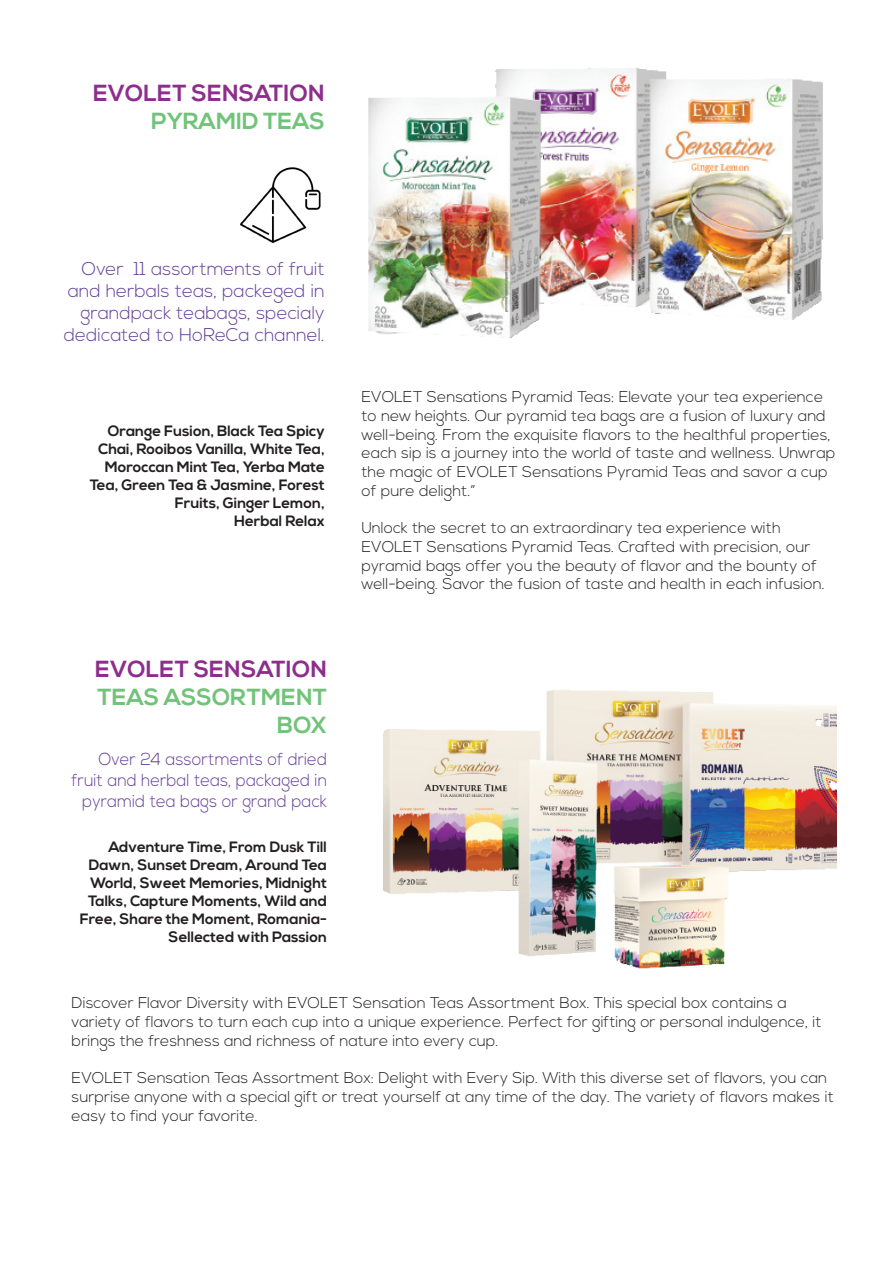
<style>
.page{position:relative;width:893px;height:1263px;background:#fff}
.page>*{position:absolute;margin:0;border:0;box-sizing:border-box;transform-origin:0 0}
.t1{font:700 23.25px/27.9px "Nexa";color:#71c379;text-align:right}
.t2{font:700 23.25px/27.9px "Nexa";color:#8d2e8c;text-align:right}
.t3{font:300 18.45px/22.2px "Nexa";color:#643e99;text-align:right}
.t4{font:300 17.4px/20.9px "Nexa";color:#643e99;text-align:right;scale:.94 1}
.t5{font:300 15.6px/18.8px "Nexa";color:#231f20}
.t6{font:700 15px/18px "Nexa";color:#231f20;text-align:right}
.s1{color:#71c379}
.s2{color:#8d2e8c}
</style>
<div class="page">
<img style="left:240px;top:167px;width:81px;height:77px">
<img style="left:368px;top:68px;width:455px;height:270px">
<img style="left:383px;top:690px;width:453px;height:279px">
<p class="t2" style="left:93px;top:80px;width:233px">EVOLET SENSATION<br><span class="s1">PYRAMID TEAS</span></p>
<p class="t3" style="left:64px;top:258px;width:263px">Over 11 assortments of fruit and herbals teas, packeged in grandpack teabags, specialy dedicated to HoReCa channel.</p>
<p class="t6" style="left:90px;top:422px;width:237px">Orange Fusion, Black Tea Spicy<br>Chai, Rooibos Vanilla, White Tea,<br>Moroccan Mint Tea, Yerba Mate<br>Tea, Green Tea &amp; Jasmine, Forest<br>Fruits, Ginger Lemon,</p>
<p class="t6" style="left:234px;top:512px;width:92px">Herbal Relax</p>
<p class="t1" style="left:95px;top:656px;width:233px"><span class="s2">EVOLET SENSATION<br></span>TEAS ASSORTMENT<br>BOX</p>
<p class="t4" style="left:72px;top:750px;width:273px">Over 24 assortments of dried fruit and herbal teas, packaged in pyramid tea bags or grand pack</p>
<p class="t6" style="left:80px;top:838px;width:249px">Adventure Time, From Dusk Till<br>Dawn, Sunset Dream, Around Tea<br>World, Sweet Memories, Midnight<br>Talks, Capture Moments, Wild and<br>Free, Share the Moment, Romania-<br>Sellected with Passion</p>
<p class="t5" style="left:361px;top:388px;width:476px">EVOLET Sensations Pyramid Teas: Elevate your tea experience to new heights. Our pyramid tea bags are a fusion of luxury and well-being. From the exquisite flavors to the healthful properties, each sip is a journey into the world of taste and wellness. Unwrap the magic of EVOLET Sensations Pyramid Teas and savor a cup of pure delight.”</p>
<p class="t5" style="left:361px;top:519px;width:465px">Unlock the secret to an extraordinary tea experience with EVOLET Sensations Pyramid Teas. Crafted with precision, our pyramid bags offer you the beauty of flavor and the bounty of well-being. Savor the fusion of taste and health in each infusion.</p>
<p class="t5" style="left:72px;top:994px;width:751px">Discover Flavor Diversity with EVOLET Sensation Teas Assortment Box. This special box contains a variety of flavors to turn each cup into a unique experience. Perfect for gifting or personal indulgence, it brings the freshness and richness of nature into every cup.</p>
<p class="t5" style="left:72px;top:1069px;width:764px">EVOLET Sensation Teas Assortment Box: Delight with Every Sip. With this diverse set of flavors, you can surprise anyone with a special gift or treat yourself at any time of the day. The variety of flavors makes it easy to find your favorite.</p>
</div>
